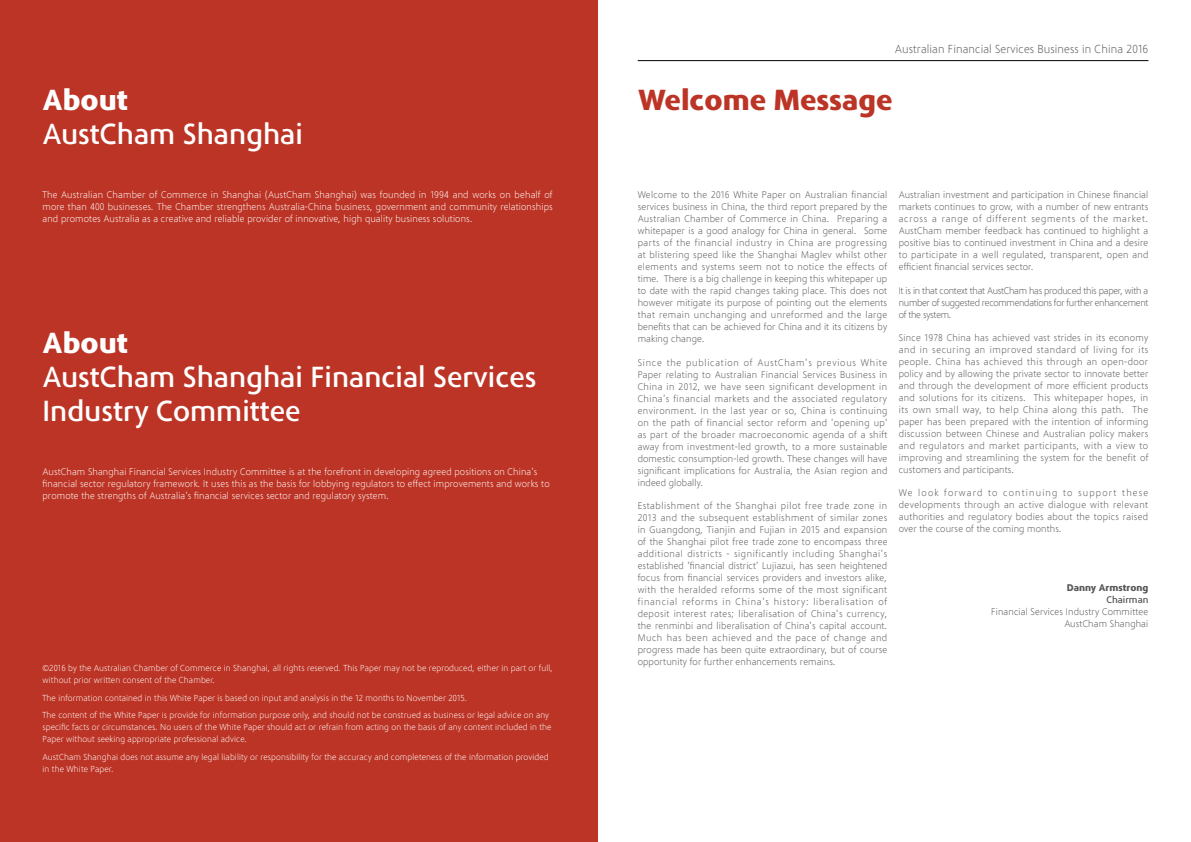
<style>
.page{position:relative;width:1191px;height:842px;background:#fff}
.page>*{position:absolute;margin:0;border:0;box-sizing:border-box;transform-origin:0 0}
.t1{font:500 30px/34px "Phoenica STD";color:#fff}
.t2{font:900 30px "Phoenica STD";color:#bc3425}
.t3{font:900 30px "Phoenica STD";color:#fff}
.t4{font:300 12px "Phoenica STD";color:#58585b}
.t5{font:300 10px/12px "Phoenica STD";color:#58585b;text-align:justify}
.t6{font:300 10px/12px "Phoenica STD";color:#fff;text-align:justify}
.t7{font:900 10px "Phoenica STD";color:#58585b}
.t8{font:500 10px "Phoenica STD";color:#58585b}
.t9{font:300 9px/12px "Phoenica STD";color:#fff}
</style>
<div class="page">
<hr style="left:637px;top:60px;width:511px;height:1px;background:#000">
<div style="left:0;top:0;width:597px;height:842px;background:#bc3425"></div>
<p class="t4" style="left:895px;top:42px;width:255px">Australian Financial Services Business in China 2016</p>
<h1 class="t3" style="left:43px;top:84px;width:87px">About</h1>
<h1 class="t2" style="left:638px;top:84px;width:256px">Welcome Message</h1>
<h1 class="t1" style="left:43px;top:118px;width:262px">AustCham Shanghai</h1>
<p class="t6" style="left:43px;top:189px;width:512px">The Australian Chamber of Commerce in Shanghai (AustCham Shanghai) was founded in 1994 and works on behalf of more than 400 businesses. The Chamber strengthens Australia-China business, government and community relationships and promotes Australia as a creative and reliable provider of innovative, high quality business solutions.</p>
<h1 class="t3" style="left:43px;top:326px;width:87px">About</h1>
<h1 class="t1" style="left:43px;top:361px;width:495px">AustCham Shanghai Financial Services<br>Industry Committee</h1>
<p class="t6" style="left:43px;top:466px;width:509px;text-align:left">AustCham Shanghai Financial Services Industry Committee is at the forefront in developing agreed positions on China's financial sector regulatory framework. It uses this as the basis for lobbying regulators to effect improvements and works to promote the strengths of Australia's financial services sector and regulatory system.</p>
<p class="t9" style="left:43px;top:662px;width:512px">©2016 by the Australian Chamber of Commerce in Shanghai, all rights reserved. This Paper may not be reproduced, either in part or full, without prior written consent of the Chamber.</p>
<p class="t9" style="left:43px;top:689px;width:508px;line-height:17.7px">The information contained in this White Paper is based on input and analysis in the 12 months to November 2015.<br>The content of the White Paper is provide for information purpose only, and should not be construed as business or legal advice on any</p>
<p class="t9" style="left:43px;top:721px;width:510px">specific facts or circumstances. No users of the White Paper should act or refrain from acting on the basis of any content included in the<br>Paper without seeking appropriate professional advice.</p>
<p class="t9" style="left:43px;top:751px;width:508px">AustCham Shanghai does not assume any legal liability or responsibility for the accuracy and completeness of the information provided in the White Paper.</p>
<p class="t5" style="left:637px;top:189px;width:251px">Welcome to the 2016 White Paper on Australian financial services business in China, the third report prepared by the Australian Chamber of Commerce in China. Preparing a whitepaper is a good analogy for China in general. Some parts of the financial industry in China are progressing at blistering speed like the Shanghai Maglev whilst other elements and systems seem not to notice the effects of time. There is a big challenge in keeping this whitepaper up to date with the rapid changes taking place. This does not however mitigate its purpose of pointing out the elements that remain unchanging and unreformed and the large benefits that can be achieved for China and it its citizens by making change.</p>
<p class="t5" style="left:637px;top:357px;width:251px">Since the publication of AustCham's previous White Paper relating to Australian Financial Services Business in China in 2012, we have seen significant development in China's financial markets and the associated regulatory environment. In the last year or so, China is continuing on the path of financial sector reform and 'opening up' as part of the broader macroeconomic agenda of a shift away from investment-led growth, to a more sustainable domestic consumption-led growth. These changes will have significant implications for Australia, the Asian region and indeed globally.</p>
<p class="t5" style="left:637px;top:500px;width:251px">Establishment of the Shanghai pilot free trade zone in 2013 and the subsequent establishment of similar zones in Guangdong, Tianjin and Fujian in 2015 and expansion of the Shanghai pilot free trade zone to encompass three additional districts - significantly including Shanghai's established 'financial district' Lujiazui, has seen heightened focus from financial services providers and investors alike, with the heralded reforms some of the most significant financial reforms in China's history: liberalisation of deposit interest rates; liberalisation of China's currency, the renminbi and liberalisation of China's capital account.<br>Much has been achieved and the pace of change and progress made has been quite extraordinary, but of course opportunity for further enhancements remains.</p>
<p class="t5" style="left:898px;top:189px;width:251px">Australian investment and participation in Chinese financial markets continues to grow, with a number of new entrants across a range of different segments of the market.<br>AustCham member feedback has continued to highlight a positive bias to continued investment in China and a desire to participate in a well regulated, transparent, open and efficient financial services sector.</p>
<p class="t5" style="left:898px;top:285px;width:251px">It is in that context that AustCham has produced this paper, with a number of suggested recommendations for further enhancement of the system.</p>
<p class="t5" style="left:898px;top:332px;width:251px">Since 1978 China has achieved vast strides in its economy and in securing an improved standard of living for its people. China has achieved this through an open-door policy and by allowing the private sector to innovate better and through the development of more efficient products and solutions for its citizens. This whitepaper hopes, in its own small way, to help China along this path. The paper has been prepared with the intention of informing discussion between Chinese and Australian policy makers and regulators and market participants, with a view to improving and streamlining the system for the benefit of customers and participants.</p>
<p class="t5" style="left:898px;top:487px;width:251px">We look forward to continuing to support these developments through an active dialogue with relevant authorities and regulatory bodies about the topics raised over the course of the coming months.</p>
<p class="t7" style="left:1066px;top:582px;width:83px">Danny Armstrong</p>
<p class="t8" style="left:1106px;top:594px;width:44px">Chairman</p>
<p class="t5" style="left:991px;top:606px;width:159px;text-align:right">Financial Services Industry Committee<br>AustCham Shanghai</p>
</div>
